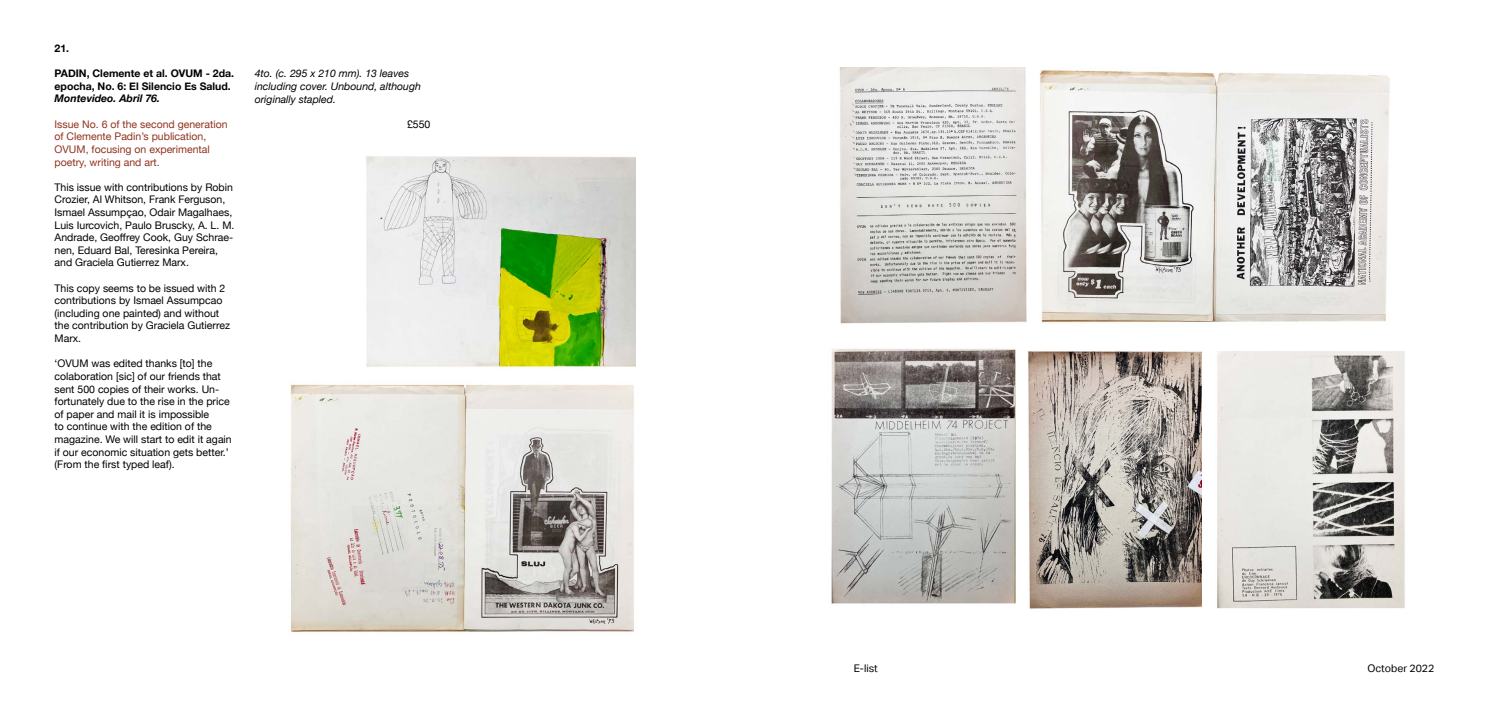
<style>
.page{position:relative;width:1489px;height:720px;background:#fff}
.page>*{position:absolute;margin:0;border:0;box-sizing:border-box;transform-origin:0 0}
.t1{font:10.5px/12.6px "Helvetica Neue";color:#000}
.t2{font:10.5px/12.6px "Helvetica Neue";color:#91321e}
.t3{font:italic 10.5px/12.6px "Helvetica Neue";color:#000}
.t4{font:700 10.5px/12.6px "Helvetica Neue";color:#000}
.t5{font:italic 700 10.5px "Helvetica Neue";color:#000}
.t6{font:10.5px "Aktiv Grotesk";color:#000}
</style>
<div class="page">
<img style="left:366px;top:156px;width:269px;height:212px">
<img style="left:290px;top:384px;width:344px;height:248px">
<img style="left:1027px;top:350px;width:174px;height:258px">
<img style="left:839px;top:67px;width:187px;height:257px">
<img style="left:1040px;top:70px;width:350px;height:253px">
<img style="left:831px;top:348px;width:185px;height:256px">
<img style="left:1217px;top:351px;width:188px;height:258px">
<p class="t4" style="left:55px;top:42px;width:16px">21.</p>
<p class="t4" style="left:55px;top:67px;width:181px">PADIN, Clemente et al. OVUM - 2da. epocha, No. 6: El Silencio Es Salud.</p>
<p class="t5" style="left:55px;top:90px;width:107px">Montevideo. Abril 76.</p>
<p class="t2" style="left:55px;top:118px;width:174px">Issue No. 6 of the second generation of Clemente Padin’s publication,<br>OVUM, focusing on experimental poetry, writing and art.</p>
<p class="t1" style="left:55px;top:181px;width:181px">This issue with contributions by Robin Crozier, Al Whitson, Frank Ferguson, Ismael Assumpçao, Odair Magalhaes, Luis Iurcovich, Paulo Bruscky, A. L. M.<br>Andrade, Geoffrey Cook, Guy Schrae&shy;nen, Eduard Bal, Teresinka Pereira, and Graciela Gutierrez Marx.</p>
<p class="t1" style="left:55px;top:282px;width:177px">This copy seems to be issued with 2 contributions by Ismael Assumpcao (including one painted) and without the contribution by Graciela Gutierrez<br>Marx.</p>
<p class="t1" style="left:55px;top:358px;width:179px">‘OVUM was edited thanks [to] the colaboration [sic] of our friends that sent 500 copies of their works. Un&shy;fortunately due to the rise in the price of paper and mail it is impossible<br>to continue with the edition of the magazine. We will start to edit it again if our economic situation gets better.’ (From the first typed leaf).</p>
<p class="t3" style="left:255px;top:68px;width:168px">4to. (c. 295 x 210 mm). 13 leaves including cover. Unbound, although originally stapled.</p>
<p class="t1" style="left:407px;top:118px;width:25px">£550</p>
<p class="t6" style="left:853px;top:661px;width:26px">E-list</p>
<p class="t6" style="left:1367px;top:661px;width:69px">October 2022</p>
</div>
